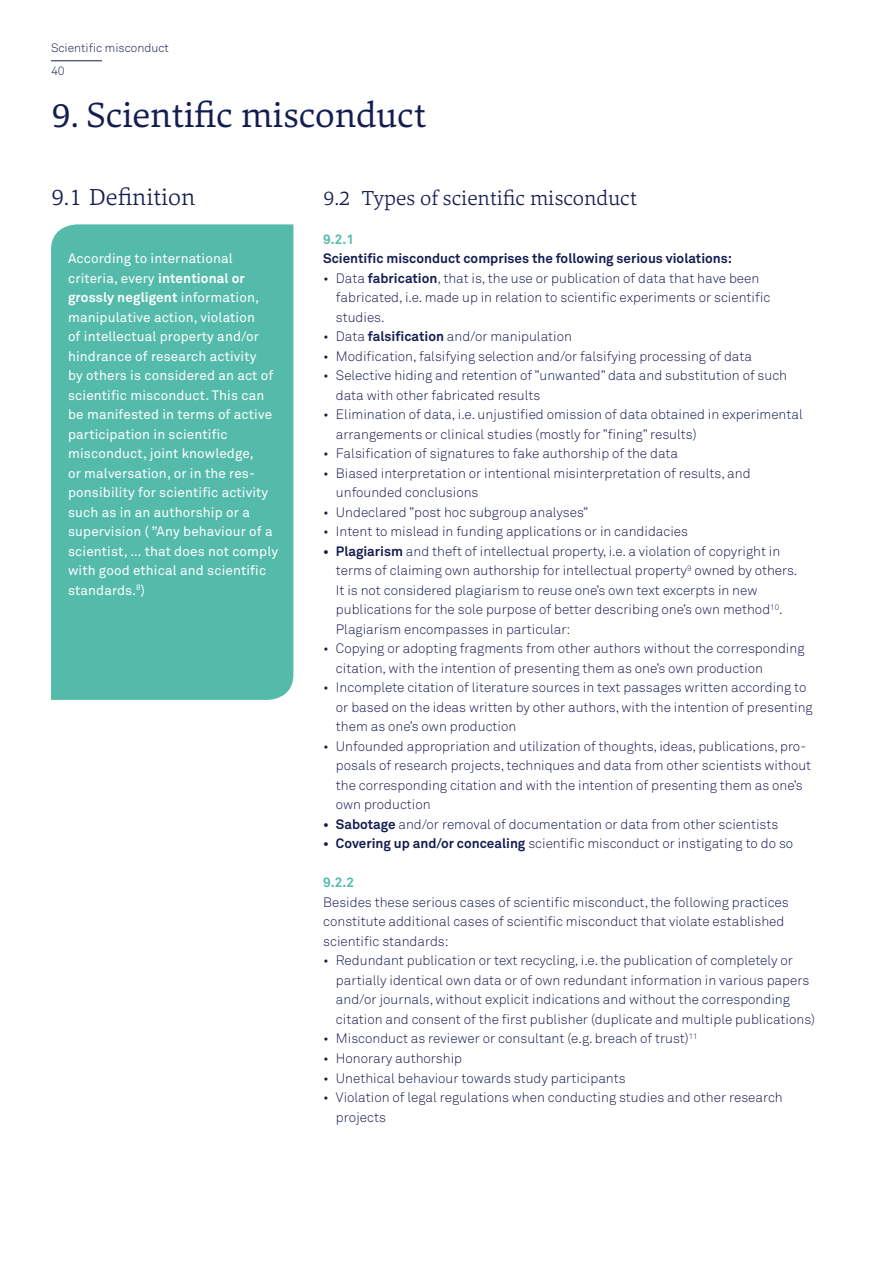
<style>
.page{position:relative;width:893px;height:1263px;background:#fff}
.page>*{position:absolute;margin:0;border:0;box-sizing:border-box;transform-origin:0 0}
.t1{font:36px "Danton";color:#141d50}
.t2{font:300 24px "Danton";color:#141d50}
.t3{font:300 21px "Danton";color:#141d50}
.t4{font:300 13.5px/19.5px "Akkurat Pro";color:#141d50}
.t5{font:13.5px/19.5px "Akkurat Pro";letter-spacing:.01em;color:#fff}
.t6{font:700 13.5px "Akkurat Pro";color:#141d50}
.t7{font:700 13.5px "Akkurat Pro";color:#54bbab}
.t8{font:300 12px "Akkurat Pro";color:#141d50}
.s1{font-weight:700}
</style>
<div class="page">
<hr style="left:51px;top:60px;width:51px;height:1px;background:#141d50">
<div style="left:51px;top:224px;width:242px;height:476px;background:#54bbab"></div>
<p class="t8" style="left:51px;top:41px;width:119px">Scientific misconduct</p>
<p class="t8" style="left:51px;top:64px;width:15px">40</p>
<h1 class="t1" style="left:51px;top:91px;width:376px">9. Scientific misconduct</h1>
<h2 class="t2" style="left:51px;top:181px;width:146px">9.1 Definition</h2>
<p class="t5" style="left:68px;top:249px;width:212px">According to international criteria, every <span class="s1">intentional or grossly negligent</span> information, manipulative action, violation<br>of intellectual property and/or hindrance of research activity<br>by others is considered an act of scientific misconduct. This can be manifested in terms of active participation in scientific misconduct, joint knowledge,<br>or malversation, or in the res&shy;ponsibility for scientific activity such as in an authorship or a supervision ( ”Any behaviour of a scientist, … that does not comply with good ethical and scientific standards.<sup>8</sup>)</p>
<h3 class="t3" style="left:323px;top:184px;width:315px">9.2 Types of scientific misconduct</h3>
<p class="t7" style="left:323px;top:231px;width:32px">9.2.1</p>
<p class="t6" style="left:323px;top:250px;width:411px">Scientific misconduct comprises the following serious violations:</p>
<p class="t4" style="left:336px;top:268px;width:436px;text-indent:-13px">• Data <span class="s1">fabrication</span>, that is, the use or publication of data that have been fabricated, i.e. made up in relation to scientific experiments or scientific studies.</p>
<p class="t4" style="left:323px;top:327px;width:250px">• Data <span class="s1">falsification</span> and/or manipulation</p>
<p class="t4" style="left:323px;top:346px;width:430px">• Modification, falsifying selection and/or falsifying processing of data</p>
<p class="t4" style="left:336px;top:366px;width:453px;text-indent:-13px">• Selective hiding and retention of ”unwanted” data and substitution of such data with other fabricated results</p>
<p class="t4" style="left:336px;top:405px;width:468px;text-indent:-13px">• Elimination of data, i.e. unjustified omission of data obtained in experimental arrangements or clinical studies (mostly for ”fining” results)</p>
<p class="t4" style="left:323px;top:444px;width:356px">• Falsification of signatures to fake authorship of the data</p>
<p class="t4" style="left:336px;top:463px;width:416px;text-indent:-13px">• Biased interpretation or intentional misinterpretation of results, and unfounded conclusions</p>
<p class="t4" style="left:323px;top:502px;width:267px">• Undeclared ”post hoc subgroup analyses”</p>
<p class="t4" style="left:323px;top:522px;width:366px">• Intent to mislead in funding applications or in candidacies</p>
<p class="t4" style="left:336px;top:541px;width:463px;text-indent:-13px"><span class="s1">• Plagiarism</span> and theft of intellectual property, i.e. a violation of copyright in terms of claiming own authorship for intellectual property<sup>9</sup> owned by others.<br>It is not considered plagiarism to reuse one’s own text excerpts in new publications for the sole purpose of better describing one’s own method<sup>10</sup>.<br>Plagiarism encompasses in particular:</p>
<p class="t4" style="left:336px;top:639px;width:470px;text-indent:-13px">• Copying or adopting fragments from other authors without the corresponding citation, with the intention of presenting them as one’s own production</p>
<p class="t4" style="left:336px;top:678px;width:478px;text-indent:-13px">• Incomplete citation of literature sources in text passages written according to or based on the ideas written by other authors, with the intention of presenting them as one’s own production</p>
<p class="t4" style="left:336px;top:736px;width:477px;text-indent:-13px">• Unfounded appropriation and utilization of thoughts, ideas, publications, pro&shy;posals of research projects, techniques and data from other scientists without the corresponding citation and with the intention of presenting them as one’s own production</p>
<p class="t4" style="left:323px;top:814px;width:457px"><span class="s1">• Sabotage</span> and/or removal of documentation or data from other scientists</p>
<p class="t4" style="left:323px;top:834px;width:472px"><span class="s1">• Covering up and/or concealing</span> scientific misconduct or instigating to do so</p>
<p class="t7" style="left:323px;top:874px;width:32px">9.2.2</p>
<p class="t4" style="left:323px;top:892px;width:467px">Besides these serious cases of scientific misconduct, the following practices constitute additional cases of scientific misconduct that violate established scientific standards:</p>
<p class="t4" style="left:336px;top:951px;width:481px;text-indent:-13px">• Redundant publication or text recycling, i.e. the publication of completely or partially identical own data or of own redundant information in various papers and/or journals, without explicit indications and without the corresponding citation and consent of the first publisher (duplicate and multiple publications)</p>
<p class="t4" style="left:323px;top:1029px;width:376px">• Misconduct as reviewer or consultant (e.g. breach of trust)<sup>11</sup></p>
<p class="t4" style="left:323px;top:1048px;width:140px">• Honorary authorship</p>
<p class="t4" style="left:323px;top:1068px;width:304px">• Unethical behaviour towards study participants</p>
<p class="t4" style="left:336px;top:1087px;width:448px;text-indent:-13px">• Violation of legal regulations when conducting studies and other research projects</p>
</div>
